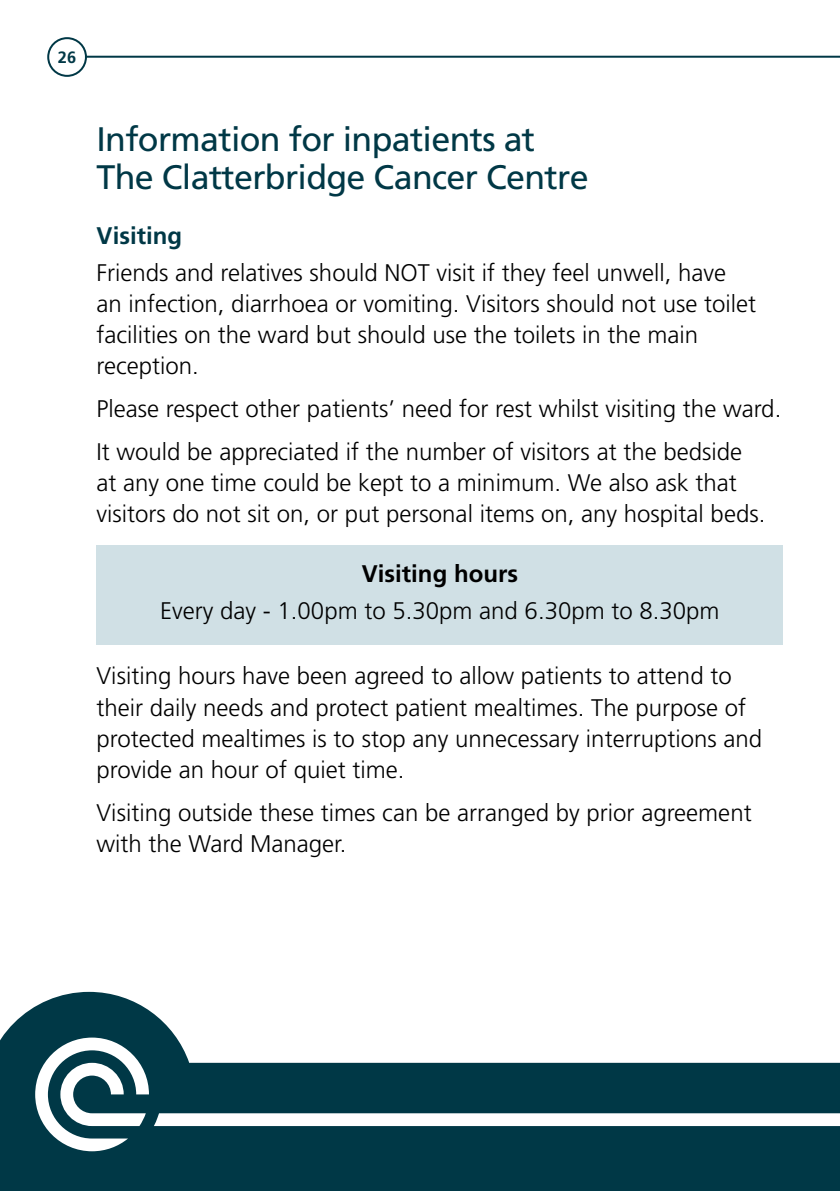
<style>
.page{position:relative;width:840px;height:1191px;background:#fff}
.page>*{position:absolute;margin:0;border:0;box-sizing:border-box;transform-origin:0 0}
.t1{font:34px/38px "Frutiger";letter-spacing:-.02em;color:#003846}
.t2{font:300 24px/31.2px "Frutiger";color:#000}
.t3{font:700 24px "Frutiger";color:#000}
.t4{font:700 24px "Frutiger";color:#003846}
.t5{font:700 16.4px "Frutiger";color:#003846}
</style>
<div class="page">
<svg style="left:0;top:992px;width:839px;height:199px;fill:#003846"></svg>
<hr style="left:67px;top:56px;width:772px;height:2px;background:#003846">
<div style="left:48px;top:38px;width:38px;height:38px;background:#fff;border-radius:50%"></div>
<div style="left:47px;top:37px;width:40px;height:40px;border:2px solid #003846;border-radius:50%"></div>
<svg style="left:35px;top:1037px;width:804px;height:114px"></svg>
<div style="left:96px;top:546px;width:686px;height:99px;background:#d0e0e5"></div>
<p class="t5" style="left:58px;top:48px;width:20px">26</p>
<h1 class="t1" style="left:96px;top:120px;width:493px">Information for inpatients at<br>The Clatterbridge Cancer Centre</h1>
<p class="t4" style="left:96px;top:221px;width:87px">Visiting</p>
<p class="t2" style="left:96px;top:257px;width:660px">Friends and relatives should NOT visit if they feel unwell, have an infection, diarrhoea or vomiting. Visitors should not use toilet facilities on the ward but should use the toilets in the main reception.</p>
<p class="t2" style="left:96px;top:387px;width:686px;line-height:42.6px">Please respect other patients’ need for rest whilst visiting the ward.<br>It would be appreciated if the number of visitors at the bedside</p>
<p class="t2" style="left:96px;top:467px;width:670px">at any one time could be kept to a minimum. We also ask that visitors do not sit on, or put personal items on, any hospital beds.</p>
<p class="t3" style="left:361px;top:560px;width:158px">Visiting hours</p>
<p class="t2" style="left:160px;top:595px;width:560px">Every day - 1.00pm to 5.30pm and 6.30pm to 8.30pm</p>
<p class="t2" style="left:96px;top:660px;width:666px">Visiting hours have been agreed to allow patients to attend to their daily needs and protect patient mealtimes. The purpose of protected mealtimes is to stop any unnecessary interruptions and provide an hour of quiet time.</p>
<p class="t2" style="left:96px;top:796px;width:656px">Visiting outside these times can be arranged by prior agreement with the Ward Manager.</p>
</div>
